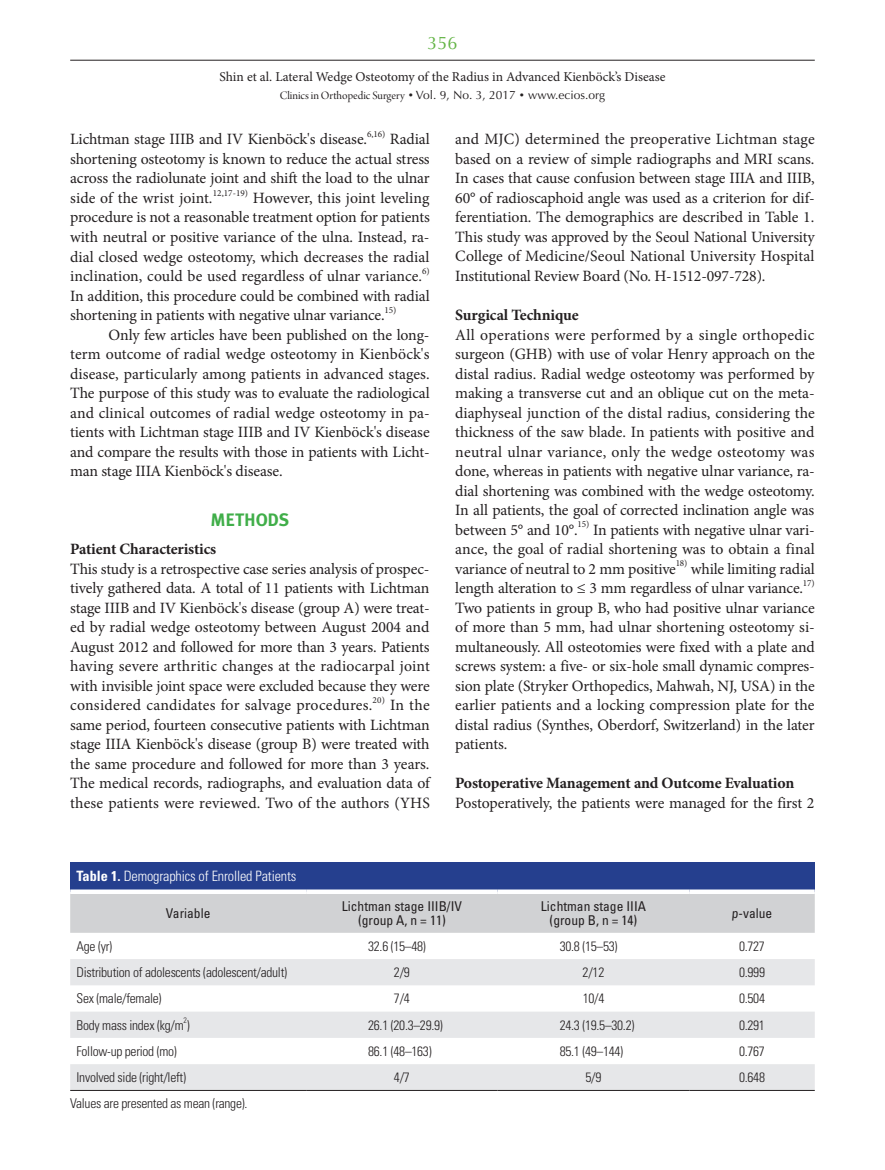
<style>
.page{position:relative;width:885px;height:1170px;background:#fff}
.page>*{position:absolute;margin:0;border:0;box-sizing:border-box;transform-origin:0 0}
.t1{font:700 18px "Meta Plus";letter-spacing:-.01em;color:#40ae49}
.t2{font:18px "Optima LT Std";color:#63b445}
.t3{font:15.75px/19.5px "Minion Pro";letter-spacing:-.01em;color:#231f20;text-align:justify}
.t4{font:700 15.75px "Minion Pro";letter-spacing:-.01em;color:#231f20}
.t5{font:300 condensed 14.25px "Univers";letter-spacing:-.01em;color:#fff}
.t6{font:300 condensed 13.5px "Univers";letter-spacing:-.02em;color:#231f20}
.t7{font:condensed 13.5px/13.5px "Univers";color:#231f20;text-align:center}
.t8{font:13.5px "Minion Pro";color:#231f20}
.t9{font:12px "Optima LT Std";color:#231f20}
.t10{font:9.15px "Minion Pro";letter-spacing:-.01em;color:#231f20}
.t11{font:300 condensed 7.8px "Univers";color:#231f20}
.s1{font-family:"Arno Pro Display"}
.s2{font-size:9px}
.s3{font-weight:700}
</style>
<div class="page">
<hr style="left:70px;top:60px;width:744px;height:1px;background:#231f20">
<div style="left:70px;top:862px;width:744px;height:29px;background:#253f8e"></div>
<div style="left:70px;top:894px;width:744px;height:38px;background:#d1d2d4"></div>
<svg style="left:70px;top:959px;width:744px;height:130px;fill:#e6e7e9"></svg>
<svg style="left:70px;top:889px;width:236px;height:3px"></svg>
<svg style="left:306px;top:889px;width:191px;height:3px"></svg>
<svg style="left:497px;top:889px;width:192px;height:3px"></svg>
<svg style="left:689px;top:889px;width:125px;height:3px"></svg>
<hr style="left:70px;top:1089px;width:236px;height:1px;background:#231f20">
<hr style="left:306px;top:1089px;width:191px;height:1px;background:#231f20">
<hr style="left:497px;top:1089px;width:192px;height:1px;background:#231f20">
<hr style="left:689px;top:1089px;width:125px;height:1px;background:#231f20">
<p class="t2" style="left:427px;top:32px;width:32px">356</p>
<p class="t8" style="left:219px;top:68px;width:447px">Shin et al. Lateral Wedge Osteotomy of the Radius in Advanced Kienböck’s Disease</p>
<p class="t9" style="left:280px;top:88px;width:327px"><span class="s1">Clinics in Orthopedic Surgery</span> <span class="s2">•</span> Vol. 9, No. 3, 2017 <span class="s2">•</span> www.ecios.org</p>
<p class="t3" style="left:70px;top:130px;width:298px">Lichtman stage IIIB and IV Kienböck's disease.</p>
<p class="t10" style="left:367px;top:128px;width:20px">6,16)</p>
<p class="t3" style="left:455px;top:130px;width:361px">and MJC) determined the preoperative Lichtman stage based on a review of simple radiographs and MRI scans.<br>In cases that cause confusion between stage IIIA and IIIB, 60° of radioscaphoid angle was used as a criterion for dif&shy;ferentiation. The demographics are described in Table 1.<br>This study was approved by the Seoul National University College of Medicine/Seoul National University Hospital Institutional Review Board (No. H-1512-097-728).</p>
<p class="t4" style="left:455px;top:304px;width:125px">Surgical Technique</p>
<p class="t3" style="left:455px;top:325px;width:361px">All operations were performed by a single orthopedic surgeon (GHB) with use of volar Henry approach on the distal radius. Radial wedge osteotomy was performed by making a transverse cut and an oblique cut on the meta&shy;diaphyseal junction of the distal radius, considering the thickness of the saw blade. In patients with positive and neutral ulnar variance, only the wedge osteotomy was done, whereas in patients with negative ulnar variance, ra&shy;dial shortening was combined with the wedge osteotomy.<br>In all patients, the goal of corrected inclination angle was between 5° and 10°.</p>
<p class="t3" style="left:70px;top:130px;width:361px;text-indent:319px">Radial shortening osteotomy is known to reduce the actual stress across the radiolunate joint and shift the load to the ulnar side of the wrist joint.</p>
<p class="t10" style="left:213px;top:186px;width:37px">12,17-19)</p>
<p class="t3" style="left:70px;top:188px;width:361px;text-indent:183px">However, this joint leveling procedure is not a reasonable treatment option for patients with neutral or positive variance of the ulna. Instead, ra&shy;dial closed wedge osteotomy, which decreases the radial inclination, could be used regardless of ulnar variance.</p>
<p class="t10" style="left:422px;top:264px;width:9px">6)</p>
<p class="t3" style="left:70px;top:286px;width:361px">In addition, this procedure could be combined with radial shortening in patients with negative ulnar variance.</p>
<p class="t10" style="left:384px;top:303px;width:13px">15)</p>
<p class="t3" style="left:70px;top:325px;width:361px;text-indent:38px">Only few articles have been published on the long&shy;term outcome of radial wedge osteotomy in Kienböck's disease, particularly among patients in advanced stages.<br>The purpose of this study was to evaluate the radiological and clinical outcomes of radial wedge osteotomy in pa&shy;tients with Lichtman stage IIIB and IV Kienböck's disease and compare the results with those in patients with Licht&shy;man stage IIIA Kienböck's disease.</p>
<p class="t1" style="left:210px;top:509px;width:80px">METHODS</p>
<p class="t4" style="left:70px;top:538px;width:148px">Patient Characteristics</p>
<p class="t3" style="left:70px;top:559px;width:361px">This study is a retrospective case series analysis of prospec&shy;tively gathered data. A total of 11 patients with Lichtman stage IIIB and IV Kienböck's disease (group A) were treat&shy;ed by radial wedge osteotomy between August 2004 and August 2012 and followed for more than 3 years. Patients having severe arthritic changes at the radiocarpal joint with invisible joint space were excluded because they were considered candidates for salvage procedures.</p>
<p class="t10" style="left:577px;top:518px;width:13px">15)</p>
<p class="t3" style="left:455px;top:520px;width:361px;text-indent:138px">In patients with negative ulnar vari&shy;ance, the goal of radial shortening was to obtain a final variance of neutral to 2 mm positive</p>
<p class="t10" style="left:675px;top:557px;width:13px">18)</p>
<p class="t3" style="left:455px;top:559px;width:361px;text-indent:235px">while limiting radial length alteration to ≤ 3 mm regardless of ulnar variance.</p>
<p class="t10" style="left:802px;top:576px;width:13px">17)</p>
<p class="t3" style="left:455px;top:598px;width:361px">Two patients in group B, who had positive ulnar variance of more than 5 mm, had ulnar shortening osteotomy si&shy;multaneously. All osteotomies were fixed with a plate and screws system: a five- or six-hole small dynamic compres&shy;sion plate (Stryker Orthopedics, Mahwah, NJ, USA) in the earlier patients and a locking compression plate for the distal radius (Synthes, Oberdorf, Switzerland) in the later patients.</p>
<p class="t4" style="left:455px;top:772px;width:340px">Postoperative Management and Outcome Evaluation</p>
<p class="t3" style="left:455px;top:793px;width:360px">Postoperatively, the patients were managed for the first 2</p>
<p class="t10" style="left:372px;top:693px;width:14px">20)</p>
<p class="t3" style="left:70px;top:695px;width:361px;text-indent:320px">In the same period, fourteen consecutive patients with Lichtman stage IIIA Kienböck's disease (group B) were treated with the same procedure and followed for more than 3 years.<br>The medical records, radiographs, and evaluation data of these patients were reviewed. Two of the authors (YHS</p>
<p class="t5" style="left:77px;top:867px;width:221px"><span class="s3">Table 1.</span> Demographics of Enrolled Patients</p>
<p class="t7" style="left:166px;top:906px;width:46px">Variable</p>
<p class="t7" style="left:342px;top:899px;width:122px">Lichtman stage IIIB/IV (group A, n = 11)</p>
<p class="t7" style="left:541px;top:899px;width:106px">Lichtman stage IIIA (group B, n = 14)</p>
<p class="t7" style="left:731px;top:906px;width:42px">p-value</p>
<p class="t6" style="left:77px;top:937px;width:37px">Age (yr)</p>
<p class="t6" style="left:368px;top:937px;width:59px">32.6 (15–48)</p>
<p class="t6" style="left:559px;top:937px;width:59px">30.8 (15–53)</p>
<p class="t6" style="left:739px;top:937px;width:27px">0.727</p>
<p class="t6" style="left:77px;top:964px;width:212px">Distribution of adolescents (adolescent/adult)</p>
<p class="t6" style="left:394px;top:964px;width:17px">2/9</p>
<p class="t6" style="left:582px;top:964px;width:23px">2/12</p>
<p class="t6" style="left:739px;top:964px;width:27px">0.999</p>
<p class="t6" style="left:77px;top:990px;width:86px">Sex (male/female)</p>
<p class="t6" style="left:394px;top:990px;width:17px">7/4</p>
<p class="t6" style="left:582px;top:990px;width:23px">10/4</p>
<p class="t6" style="left:739px;top:990px;width:27px">0.504</p>
<p class="t6" style="left:77px;top:1016px;width:115px">Body mass index (kg/m )</p>
<p class="t11" style="left:183px;top:1015px;width:5px">2</p>
<p class="t6" style="left:368px;top:1016px;width:76px">26.1 (20.3–29.9)</p>
<p class="t6" style="left:559px;top:1016px;width:76px">24.3 (19.5–30.2)</p>
<p class="t6" style="left:739px;top:1016px;width:27px">0.291</p>
<p class="t6" style="left:77px;top:1042px;width:102px">Follow-up period (mo)</p>
<p class="t6" style="left:368px;top:1042px;width:65px">86.1 (48–163)</p>
<p class="t6" style="left:559px;top:1042px;width:65px">85.1 (49–144)</p>
<p class="t6" style="left:739px;top:1042px;width:27px">0.767</p>
<p class="t6" style="left:77px;top:1069px;width:111px">Involved side (right/left)</p>
<p class="t6" style="left:394px;top:1069px;width:17px">4/7</p>
<p class="t6" style="left:585px;top:1069px;width:17px">5/9</p>
<p class="t6" style="left:739px;top:1069px;width:27px">0.648</p>
<p class="t6" style="left:70px;top:1095px;width:179px">Values are presented as mean (range).</p>
</div>
